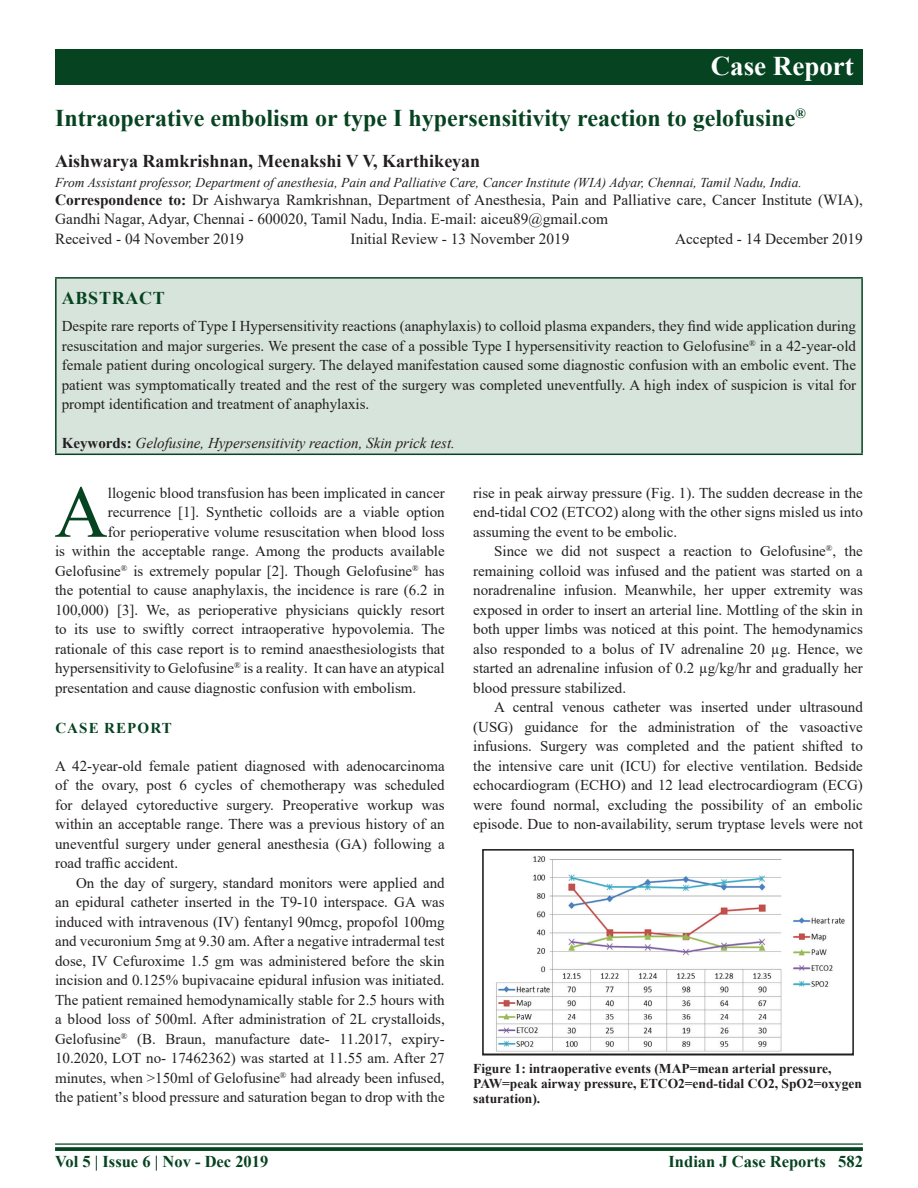
<style>
.page{position:relative;width:918px;height:1188px;background:#fff}
.page>*{position:absolute;margin:0;border:0;box-sizing:border-box;transform-origin:0 0}
.text-drop{font:73.95px "Times New Roman";color:#064320}
.t1{font:700 27px "Times New Roman";color:#fff}
.Article-title{font:700 24px "Times New Roman";color:#064320}
.Authors{font:700 18px "Times New Roman";color:#231f20}
.Abstract-Head{font:700 18px "Times New Roman";letter-spacing:.04em;color:#064320}
.t2{font:700 16.5px "Times New Roman";color:#064320}
.Correspondence{font:15.3px/18.5px "Times New Roman";color:#231f20}
.dates{font:15.3px "Times New Roman";color:#231f20}
.text{font:15px/19.5px "Times New Roman";color:#231f20;text-align:justify}
.text-drop-2{font:15px "Times New Roman";color:#231f20}
.Abstract-Text{font:15px/19.5px "Times New Roman";color:#231f20;text-align:justify}
.text-first{font:15px/19.5px "Times New Roman";color:#231f20;text-align:justify}
.Key_words{font:italic 15px "Times New Roman";color:#231f20}
.Heading1{font:700 15px "Times New Roman";letter-spacing:.075em;color:#064320}
.figure-caption{font:700 13.5px/15px "Times New Roman";color:#231f20}
.AuthorAffiliatio{font:italic 13.5px "Times New Roman";color:#231f20}
.s1{font-weight:700}
.s2{font-weight:700;font-style:normal}
</style>
<div class="page">
<svg style="left:55px;top:1147px;width:808px;height:4px;background:#144e2d"></svg>
<hr style="left:55px;top:1143px;width:808px;height:2px;background:#064320">
<div style="left:55px;top:50px;width:808px;height:35px;background:#064320"></div>
<div style="left:56px;top:278px;width:806px;height:176px;background:#d7e4dc"></div>
<hr style="left:55px;top:279px;width:2px;height:175px;background:#064320">
<hr style="left:55px;top:277px;width:808px;height:2px;background:#064320">
<hr style="left:861px;top:279px;width:2px;height:175px;background:#064320">
<hr style="left:55px;top:454px;width:808px;height:1px;background:#064320">
<img style="left:496px;top:856px;width:349px;height:196px">
<div style="left:482px;top:849px;width:372px;height:206px;border:2px solid #231f20"></div>
<h2 class="t1" style="left:711px;top:46px;width:145px">Case Report</h2>
<p class="Article-title" style="left:55px;top:100px;width:752px">Intraoperative embolism or type I hypersensitivity reaction to gelofusine<sup>®</sup></p>
<p class="Authors" style="left:55px;top:148px;width:427px">Aishwarya Ramkrishnan, Meenakshi V V, Karthikeyan</p>
<p class="AuthorAffiliatio" style="left:55px;top:173px;width:748px">From Assistant professor, Department of anesthesia, Pain and Palliative Care, Cancer Institute (WIA) Adyar, Chennai, Tamil Nadu, India.</p>
<p class="Correspondence" style="left:55px;top:191px;width:809px"><span class="s1">Correspondence to:</span> Dr Aishwarya Ramkrishnan, Department of Anesthesia, Pain and Palliative care, Cancer Institute (WIA),<br>Gandhi Nagar, Adyar, Chennai - 600020, Tamil Nadu, India. E-mail: aiceu89@gmail.com</p>
<p class="dates" style="left:55px;top:228px;width:190px">Received - 04 November 2019</p>
<p class="dates" style="left:351px;top:228px;width:221px">Initial Review - 13 November 2019</p>
<p class="dates" style="left:675px;top:228px;width:189px">Accepted - 14 December 2019</p>
<p class="Abstract-Head" style="left:62px;top:285px;width:105px">ABSTRACT</p>
<p class="Abstract-Text" style="left:62px;top:316px;width:796px">Despite rare reports of Type I Hypersensitivity reactions (anaphylaxis) to colloid plasma expanders, they find wide application during resuscitation and major surgeries. We present the case of a possible Type I hypersensitivity reaction to Gelofusine<sup>®</sup> in a 42-year-old female patient during oncological surgery. The delayed manifestation caused some diagnostic confusion with an embolic event. The patient was symptomatically treated and the rest of the surgery was completed uneventfully. A high index of suspicion is vital for prompt identification and treatment of anaphylaxis.</p>
<p class="Key_words" style="left:62px;top:433px;width:395px"><span class="s2">Keywords:</span> Gelofusine, Hypersensitivity reaction, Skin prick test.</p>
<p class="text-drop" style="left:55px;top:460px;width:55px">A</p>
<p class="text-drop-2" style="left:108px;top:482px;width:338px">llogenic blood transfusion has been implicated in cancer</p>
<p class="text" style="left:473px;top:483px;width:391px">rise in peak airway pressure (Fig. 1). The sudden decrease in the end-tidal CO2 (ETCO2) along with the other signs misled us into assuming the event to be embolic.</p>
<p class="text" style="left:473px;top:541px;width:391px;text-indent:21px">Since we did not suspect a reaction to Gelofusine<sup>®</sup>, the remaining colloid was infused and the patient was started on a noradrenaline infusion. Meanwhile, her upper extremity was exposed in order to insert an arterial line. Mottling of the skin in both upper limbs was noticed at this point. The hemodynamics also responded to a bolus of IV adrenaline 20 µg. Hence, we started an adrenaline infusion of 0.2 µg/kg/hr and gradually her blood pressure stabilized.</p>
<p class="text" style="left:473px;top:697px;width:391px;text-indent:21px">A central venous catheter was inserted under ultrasound (USG) guidance for the administration of the vasoactive infusions. Surgery was completed and the patient shifted to the intensive care unit (ICU) for elective ventilation. Bedside echocardiogram (ECHO) and 12 lead electrocardiogram (ECG) were found normal, excluding the possibility of an embolic episode. Due to non-availability, serum tryptase levels were not</p>
<p class="text-drop-2" style="left:108px;top:502px;width:338px">recurrence [1]. Synthetic colloids are a viable option</p>
<p class="text-drop-2" style="left:108px;top:521px;width:338px">for perioperative volume resuscitation when blood loss</p>
<p class="text-drop-2" style="left:55px;top:541px;width:391px">is within the acceptable range. Among the products available</p>
<p class="text-drop-2" style="left:55px;top:560px;width:391px">Gelofusine<sup>®</sup> is extremely popular [2]. Though Gelofusine<sup>®</sup> has</p>
<p class="text-drop-2" style="left:55px;top:580px;width:391px">the potential to cause anaphylaxis, the incidence is rare (6.2 in</p>
<p class="text-drop-2" style="left:55px;top:599px;width:391px">100,000) [3]. We, as perioperative physicians quickly resort</p>
<p class="text-drop-2" style="left:55px;top:619px;width:391px">to its use to swiftly correct intraoperative hypovolemia. The</p>
<p class="text-drop-2" style="left:55px;top:638px;width:391px">rationale of this case report is to remind anaesthesiologists that</p>
<p class="text-drop-2" style="left:55px;top:658px;width:391px">hypersensitivity to Gelofusine<sup>®</sup> is a reality. It can have an atypical</p>
<p class="text-drop-2" style="left:55px;top:677px;width:363px">presentation and cause diagnostic confusion with embolism.</p>
<p class="Heading1" style="left:55px;top:717px;width:118px">CASE REPORT</p>
<p class="text-first" style="left:55px;top:756px;width:391px">A 42-year-old female patient diagnosed with adenocarcinoma of the ovary, post 6 cycles of chemotherapy was scheduled for delayed cytoreductive surgery. Preoperative workup was within an acceptable range. There was a previous history of an uneventful surgery under general anesthesia (GA) following a road traffic accident.</p>
<p class="text" style="left:55px;top:873px;width:391px;text-indent:21px">On the day of surgery, standard monitors were applied and an epidural catheter inserted in the T9-10 interspace. GA was induced with intravenous (IV) fentanyl 90mcg, propofol 100mg and vecuronium 5mg at 9.30 am. After a negative intradermal test dose, IV Cefuroxime 1.5 gm was administered before the skin incision and 0.125% bupivacaine epidural infusion was initiated.<br>The patient remained hemodynamically stable for 2.5 hours with a blood loss of 500ml. After administration of 2L crystalloids, Gelofusine<sup>®</sup> (B. Braun, manufacture date- 11.2017, expiry-10.2020, LOT no- 17462362) was started at 11.55 am. After 27 minutes, when &gt;150ml of Gelofusine<sup>®</sup> had already been infused, the patient’s blood pressure and saturation began to drop with the</p>
<p class="figure-caption" style="left:473px;top:1061px;width:390px">Figure 1: intraoperative events (MAP=mean arterial pressure,<br>PAW=peak airway pressure, ETCO2=end-tidal CO2, SpO2=oxygen saturation).</p>
<p class="t2" style="left:55px;top:1150px;width:215px">Vol 5 | Issue 6 | Nov - Dec 2019</p>
<p class="t2" style="left:669px;top:1150px;width:196px">Indian J Case Reports 582</p>
</div>
